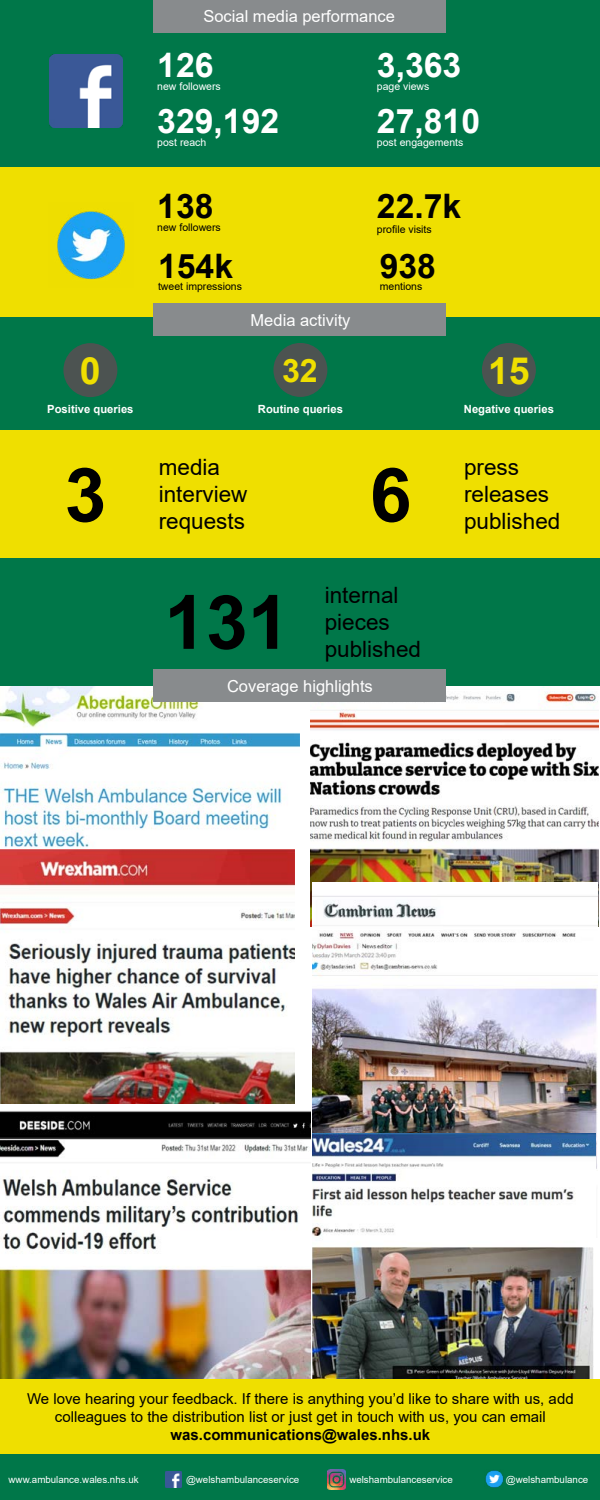
<style>
.page{position:relative;width:600px;height:1500px;background:#fff}
.page>*{position:absolute;margin:0;border:0;box-sizing:border-box;transform-origin:0 0}
.t1{font:700 75px "Arial";color:#000}
.t2{font:700 37.5px "Arial";color:#efdf00}
.t3{font:700 33.75px "Arial";color:#fff}
.t4{font:700 33.75px "Arial";color:#000}
.t5{font:700 32.25px "Arial";color:#efdf00}
.t6{font:22.5px/27px "Arial";color:#000}
.t7{font:16.5px "Arial";color:#fff}
.t8{font:15px/18px "Arial";color:#000;text-align:center}
.t9{font:700 15px "Arial";color:#000}
.t10{font:700 11.25px "Arial";color:#fff}
.t11{font:10.5px "Arial";color:#000}
.t12{font:10.5px "Arial";color:#fff}
.t13{font:9.75px "Arial";color:#fff}
</style>
<div class="page">
<img style="left:311px;top:686px;width:288px;height:241px">
<div style="left:0;top:317px;width:600px;height:113px;background:#007749"></div>
<div style="left:0;top:1454px;width:600px;height:46px;background:#007749"></div>
<div style="left:300px;top:558px;width:300px;height:128px;background:#007749"></div>
<div style="left:0;top:431px;width:300px;height:127px;background:#efdf00"></div>
<img style="left:0;top:686px;width:299px;height:200px">
<div style="left:300px;top:431px;width:300px;height:127px;background:#efdf00"></div>
<div style="left:0;top:558px;width:300px;height:128px;background:#007749"></div>
<div style="left:273px;top:343px;width:54px;height:54px;background:#4c5351;border-radius:50%"></div>
<div style="left:482px;top:343px;width:54px;height:54px;background:#4c5351;border-radius:50%"></div>
<div style="left:63px;top:343px;width:54px;height:54px;background:#4c5351;border-radius:50%"></div>
<div style="left:154px;top:669px;width:292px;height:33px;background:#888b8d"></div>
<img style="left:0;top:849px;width:294px;height:255px">
<img style="left:312px;top:883px;width:285px;height:286px">
<img style="left:0;top:1111px;width:311px;height:268px">
<img style="left:312px;top:1133px;width:283px;height:246px">
<img style="left:485px;top:1470px;width:18px;height:18px">
<svg style="left:165px;top:1471px;width:17px;height:17px"></svg>
<img style="left:166px;top:1472px;width:16px;height:16px">
<img style="left:327px;top:1469px;width:19px;height:20px">
<div style="left:0;top:1379px;width:600px;height:75px;background:#efdf00"></div>
<div style="left:0;top:0;width:600px;height:167px;background:#007749"></div>
<img style="left:50px;top:54px;width:73px;height:74px">
<div style="left:153px;top:0;width:293px;height:32px;background:#888b8d"></div>
<div style="left:0;top:167px;width:600px;height:150px;background:#efdf00"></div>
<img style="left:57px;top:211px;width:68px;height:68px">
<div style="left:153px;top:304px;width:293px;height:32px;background:#888b8d"></div>
<p class="t7" style="left:203px;top:5px;width:193px">Social media performance</p>
<h3 class="t3" style="left:157px;top:42px;width:58px">126</h3>
<p class="t12" style="left:157px;top:79px;width:65px">new followers</p>
<h3 class="t3" style="left:157px;top:97px;width:123px">329,192</h3>
<p class="t12" style="left:157px;top:135px;width:51px">post reach</p>
<h3 class="t4" style="left:157px;top:183px;width:58px">138</h3>
<p class="t11" style="left:157px;top:220px;width:65px">new followers</p>
<h3 class="t4" style="left:158px;top:242px;width:77px">154k</h3>
<p class="t11" style="left:158px;top:279px;width:86px">tweet impressions</p>
<p class="t7" style="left:251px;top:308px;width:101px">Media activity</p>
<h3 class="t3" style="left:377px;top:42px;width:86px">3,363</h3>
<p class="t12" style="left:377px;top:79px;width:54px">page views</p>
<h3 class="t3" style="left:377px;top:97px;width:105px">27,810</h3>
<p class="t12" style="left:377px;top:135px;width:88px">post engagements</p>
<h3 class="t4" style="left:377px;top:183px;width:86px">22.7k</h3>
<p class="t11" style="left:377px;top:222px;width:56px">profile visits</p>
<h3 class="t4" style="left:380px;top:242px;width:58px">938</h3>
<p class="t11" style="left:380px;top:279px;width:44px">mentions</p>
<h2 class="t2" style="left:80px;top:344px;width:22px">0</h2>
<h3 class="t5" style="left:282px;top:348px;width:37px">32</h3>
<h2 class="t2" style="left:488px;top:344px;width:43px">15</h2>
<p class="t10" style="left:47px;top:401px;width:88px">Positive queries</p>
<p class="t10" style="left:258px;top:401px;width:87px">Routine queries</p>
<p class="t10" style="left:464px;top:401px;width:92px">Negative queries</p>
<h3 class="t6" style="left:159px;top:454px;width:90px">media interview requests</h3>
<h3 class="t6" style="left:464px;top:454px;width:98px">press releases published</h3>
<h1 class="t1" style="left:65px;top:442px;width:43px">3</h1>
<h1 class="t1" style="left:370px;top:442px;width:43px">6</h1>
<h3 class="t6" style="left:325px;top:581px;width:98px">internal pieces published</h3>
<p class="t7" style="left:227px;top:674px;width:147px">Coverage highlights</p>
<h1 class="t1" style="left:164px;top:570px;width:127px">131</h1>
<p class="t8" style="left:27px;top:1389px;width:548px">We love hearing your feedback. If there is anything you’d like to share with us, add colleagues to the distribution list or just get in touch with us, you can email</p>
<p class="t9" style="left:171px;top:1424px;width:261px">was.communications@wales.nhs.uk</p>
<p class="t13" style="left:9px;top:1473px;width:132px">www.ambulance.wales.nhs.uk</p>
<p class="t13" style="left:186px;top:1473px;width:115px">@welshambulanceservice</p>
<p class="t13" style="left:349px;top:1473px;width:105px">welshambulanceservice</p>
<p class="t13" style="left:506px;top:1473px;width:84px">@welshambulance</p>
</div>
